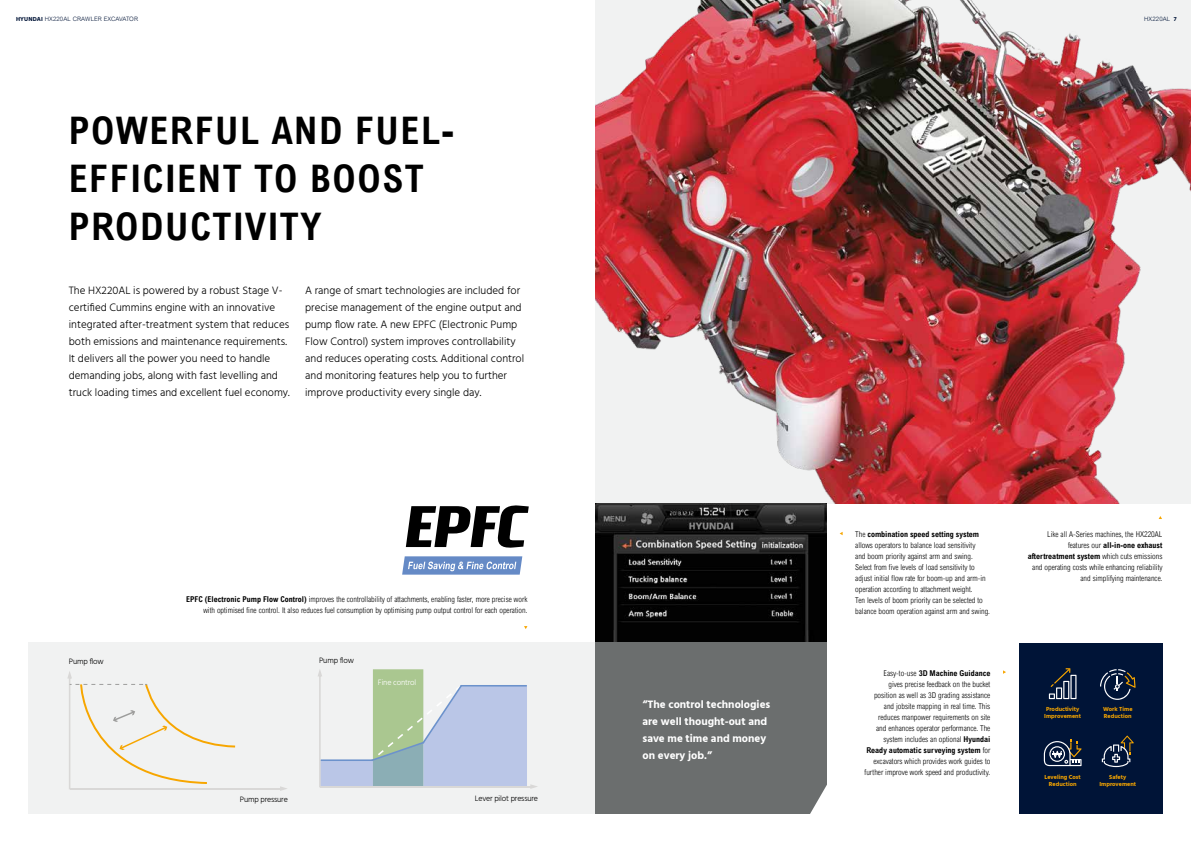
<style>
.page{position:relative;width:1191px;height:842px;background:#fff}
.page>*{position:absolute;margin:0;border:0;box-sizing:border-box;transform-origin:0 0}
.t1{font:700 condensed 38px/48px "Arial";letter-spacing:.04em;color:#000}
.t2{font:300 11px/17px "Hind";color:#000}
.t3{font:700 11px/17px "Hind";color:#fff}
.t4{font:300 condensed 8px/11px "Arial";color:#000;text-align:right}
.t5{font:300 8px "Hind";letter-spacing:-.02em;color:#000}
.t6{font:300 8px "Hind";letter-spacing:-.02em;color:#fff}
.t7{font:700 6px/7px "Hind";color:#f7a600}
.t8{font:300 6px "Arial";letter-spacing:.02em;color:#001437}
.s1{font-family:"Hind";font-weight:700}
.s2{font-weight:700}
</style>
<div class="page">
<div style="left:28px;top:642px;width:567px;height:172px;background:#f1f2f2"></div>
<div style="left:1018px;top:644px;width:144px;height:170px;background:#001437"></div>
<img style="left:595px;top:0;width:596px;height:503px">
<div style="left:595px;top:642px;width:232px;height:172px;background:#6b6e6e"></div>
<svg style="left:810px;top:785px;width:17px;height:29px"></svg>
<svg style="left:1048px;top:668px;width:28px;height:31px"></svg>
<svg style="left:1100px;top:669px;width:35px;height:31px"></svg>
<svg style="left:1043px;top:739px;width:38px;height:27px"></svg>
<svg style="left:1101px;top:735px;width:32px;height:32px"></svg>
<svg style="left:280px;top:786px;width:7px;height:5px"></svg>
<hr style="left:70px;top:788px;width:211px;height:1px;background:#d9d8d7">
<svg style="left:67px;top:671px;width:169px;height:118px"></svg>
<svg style="left:318px;top:669px;width:219px;height:120px"></svg>
<hr style="left:320px;top:786px;width:212px;height:1px;background:#d9d8d7">
<img style="left:595px;top:503px;width:232px;height:139px">
<svg style="left:402px;top:556px;width:120px;height:19px;background:#82a0d0"></svg>
<svg style="left:406px;top:505px;width:123px;height:43px"></svg>
<p class="t8" style="left:16px;top:15px;width:123px"><span class="s1">HYUNDAI</span> HX220AL CRAWLER EXCAVATOR</p>
<p class="t8" style="left:1144px;top:15px;width:34px">HX220AL <span class="s1">7</span></p>
<h1 class="t1" style="left:69px;top:107px;width:387px">POWERFUL AND FUEL-<br>EFFICIENT TO BOOST<br>PRODUCTIVITY</h1>
<p class="t2" style="left:69px;top:282px;width:222px">The HX220AL is powered by a robust Stage V&shy;certified Cummins engine with an innovative integrated after-treatment system that reduces both emissions and maintenance requirements.<br>It delivers all the power you need to handle demanding jobs, along with fast levelling and truck loading times and excellent fuel economy.</p>
<p class="t2" style="left:305px;top:282px;width:220px">A range of smart technologies are included for precise management of the engine output and pump flow rate. A new EPFC (Electronic Pump Flow Control) system improves controllability and reduces operating costs. Additional control and monitoring features help you to further improve productivity every single day.</p>
<p class="t4" style="left:186px;top:594px;width:343px"><span class="s2">EPFC (Electronic Pump Flow Control)</span> improves the controllability of attachments, enabling faster, more precise work with optimised fine control. It also reduces fuel consumption by optimising pump output control for each operation.</p>
<p class="t5" style="left:69px;top:656px;width:36px">Pump flow</p>
<p class="t5" style="left:319px;top:655px;width:36px">Pump flow</p>
<p class="t6" style="left:378px;top:677px;width:40px">Fine control</p>
<p class="t5" style="left:240px;top:794px;width:49px">Pump pressure</p>
<p class="t5" style="left:475px;top:793px;width:65px">Lever pilot pressure</p>
<h2 class="t3" style="left:642px;top:696px;width:129px">“The control technologies are well thought-out and save me time and money on every job.”</h2>
<p class="t4" style="left:855px;top:528px;width:136px;text-align:left">The <span class="s2">combination speed setting system </span>allows operators to balance load sensitivity<br>and boom priority against arm and swing.<br>Select from five levels of load sensitivity to adjust initial flow rate for boom-up and arm-in operation according to attachment weight.<br>Ten levels of boom priority can be selected to balance boom operation against arm and swing.</p>
<p class="t4" style="left:1027px;top:529px;width:136px">Like all A-Series machines, the HX220AL features our <span class="s2">all-in-one exhaust aftertreatment system</span> which cuts emissions and operating costs while enhancing reliability and simplifying maintenance.</p>
<p class="t4" style="left:864px;top:667px;width:127px">Easy-to-use <span class="s2">3D Machine Guidance<br></span>gives precise feedback on the bucket position as well as 3D grading assistance and jobsite mapping in real time. This reduces manpower requirements on site<br>and enhances operator performance. The system includes an optional <span class="s2">Hyundai Ready automatic surveying system</span> for excavators which provides work guides to further improve work speed and productivity.</p>
<p class="t7" style="left:1044px;top:705px;width:38px">Productivity<br>Improvement</p>
<p class="t7" style="left:1103px;top:705px;width:31px">Work Time<br>Reduction</p>
<p class="t7" style="left:1044px;top:773px;width:38px;text-align:center">Leveling Cost<br>Reduction</p>
<p class="t7" style="left:1099px;top:773px;width:38px;text-align:center">Safety<br>Improvement</p>
</div>
